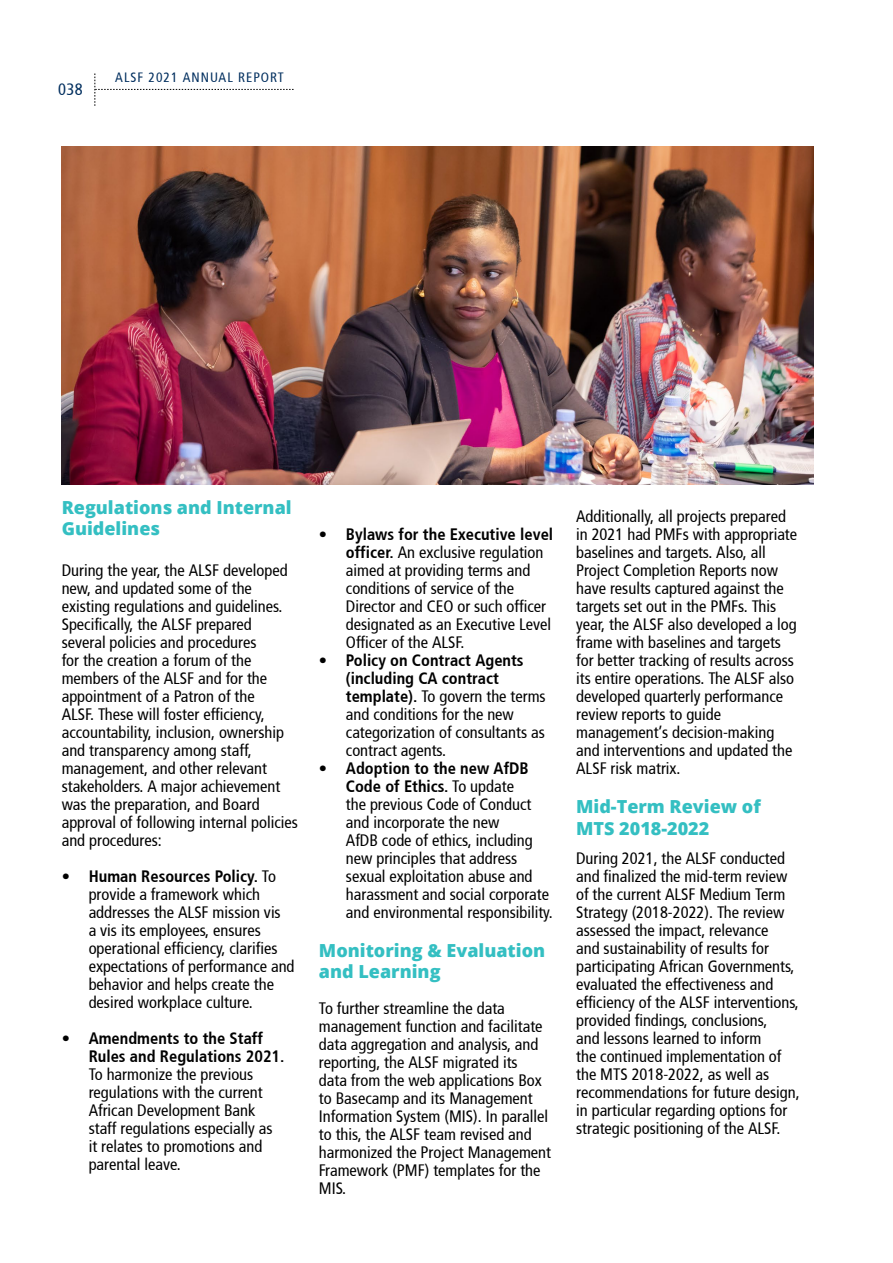
<style>
.page{position:relative;width:893px;height:1263px;background:#fff}
.page>*{position:absolute;margin:0;border:0;box-sizing:border-box;transform-origin:0 0}
.t1{font:800 18px/21px "Open Sans";color:#34bfc2}
.t2{font:16.5px/18px "Articulate Narrow";color:#000}
.t3{font:700 16.5px/18px "Articulate Narrow";color:#000}
.t4{font:16.5px "Articulate Narrow";color:#002e5e}
.t5{font:13.5px "Articulate Narrow";letter-spacing:.075em;color:#002e5e}
.s1{font-weight:700}
</style>
<div class="page">
<svg style="left:95px;top:73px;width:199px;height:33px"></svg>
<img style="left:62px;top:146px;width:751px;height:338px">
<p class="t4" style="left:58px;top:80px;width:26px">038</p>
<p class="t5" style="left:115px;top:70px;width:8px">alsf</p>
<p class="t5" style="left:149px;top:70px;width:137px">2021 Annual Report</p>
<p class="t1" style="left:62px;top:496px;width:232px">Regulations and Internal<br>Guidelines</p>
<p class="t2" style="left:62px;top:561px;width:238px">During the year, the ALSF developed new, and updated some of the existing regulations and guidelines.<br>Specifically, the ALSF prepared several policies and procedures<br>for the creation a forum of the members of the ALSF and for the appointment of a Patron of the<br>ALSF. These will foster efficiency, accountability, inclusion, ownership and transparency among staff, management, and other relevant stakeholders. A major achievement was the preparation, and Board approval of following internal policies and procedures:</p>
<p class="t2" style="left:89px;top:867px;width:207px;text-indent:-27px"><span class="s1">• Human Resources Policy.</span> To provide a framework which addresses the ALSF mission vis<br>a vis its employees, ensures operational efficiency, clarifies expectations of performance and behavior and helps create the desired workplace culture.</p>
<p class="t3" style="left:89px;top:1029px;width:197px;text-indent:-27px">• Amendments to the Staff<br>Rules and Regulations 2021.</p>
<p class="t2" style="left:89px;top:1065px;width:185px">To harmonize the previous regulations with the current<br>African Development Bank staff regulations especially as it relates to promotions and parental leave.</p>
<p class="t2" style="left:346px;top:525px;width:209px;text-indent:-27px"><span class="s1">• Bylaws for the Executive level officer.</span> An exclusive regulation aimed at providing terms and conditions of service of the<br>Director and CEO or such officer designated as an Executive Level<br>Officer of the ALSF.</p>
<p class="t2" style="left:346px;top:651px;width:201px;text-indent:-27px"><span class="s1">• Policy on Contract Agents (including CA contract template).</span> To govern the terms and conditions for the new categorization of consultants as contract agents.</p>
<p class="t2" style="left:346px;top:759px;width:208px;text-indent:-27px"><span class="s1">• Adoption to the new AfDB<br>Code of Ethics.</span> To update<br>the previous Code of Conduct and incorporate the new<br>AfDB code of ethics, including new principles that address sexual exploitation abuse and harassment and social corporate and environmental responsibility.</p>
<p class="t1" style="left:319px;top:939px;width:228px">Monitoring &amp; Evaluation and Learning</p>
<p class="t2" style="left:319px;top:999px;width:234px">To further streamline the data management function and facilitate data aggregation and analysis, and reporting, the ALSF migrated its<br>data from the web applications Box to Basecamp and its Management<br>Information System (MIS). In parallel to this, the ALSF team revised and harmonized the Project Management<br>Framework (PMF) templates for the<br>MIS.</p>
<p class="t2" style="left:576px;top:507px;width:223px">Additionally, all projects prepared in 2021 had PMFs with appropriate baselines and targets. Also, all<br>Project Completion Reports now have results captured against the targets set out in the PMFs. This year, the ALSF also developed a log frame with baselines and targets for better tracking of results across its entire operations. The ALSF also developed quarterly performance review reports to guide management’s decision-making and interventions and updated the<br>ALSF risk matrix.</p>
<p class="t1" style="left:576px;top:795px;width:186px;line-height:21.6px">Mid-Term Review of<br>MTS 2018-2022</p>
<p class="t2" style="left:576px;top:849px;width:225px">During 2021, the ALSF conducted and finalized the mid-term review of the current ALSF Medium Term Strategy (2018-2022). The review assessed the impact, relevance<br>and sustainability of results for participating African Governments, evaluated the effectiveness and efficiency of the ALSF interventions, provided findings, conclusions,<br>and lessons learned to inform<br>the continued implementation of the MTS 2018-2022, as well as recommendations for future design, in particular regarding options for strategic positioning of the ALSF.</p>
</div>
